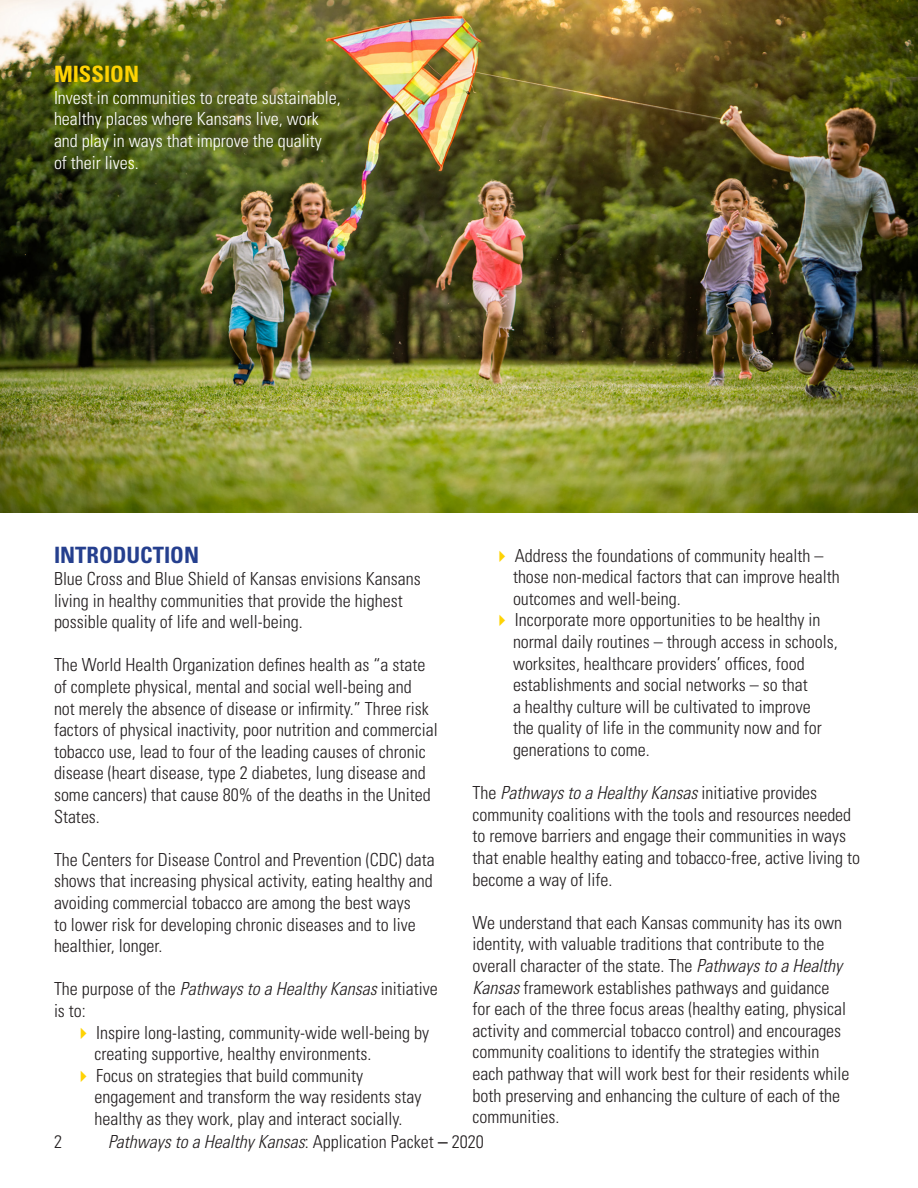
<style>
.page{position:relative;width:918px;height:1188px;background:#fff}
.page>*{position:absolute;margin:0;border:0;box-sizing:border-box;transform-origin:0 0}
.t1{font:700 condensed 22.5px "Univers LT Std";color:#253f8e}
.t2{font:700 condensed 22.5px "Univers LT Std";color:#fed304}
.t3{font:300 condensed 18px/21.6px "Univers LT Std";color:#231f20}
.t4{font:300 condensed 18px/21.6px "Univers LT Std";color:#fff}
.t5{font:italic 300 condensed 18px "Univers LT Std";color:#231f20}
.s1{font-style:italic}
.s2{color:#fed304}
.s3{font-style:normal}
.s4{font-family:"Mencken Std Text";font-weight:800;font-style:normal;font-stretch:normal}
</style>
<div class="page">
<img style="left:0;top:0;width:918px;height:513px">
<p class="t2" style="left:54px;top:60px;width:87px">MISSION</p>
<p class="t4" style="left:54px;top:87px;width:288px">Invest in communities to create sustainable, healthy places where Kansans live, work and play in ways that improve the quality<br>of their lives.</p>
<p class="t1" style="left:54px;top:542px;width:147px">INTRODUCTION</p>
<p class="t3" style="left:54px;top:568px;width:368px">Blue Cross and Blue Shield of Kansas envisions Kansans living in healthy communities that provide the highest possible quality of life and well-being.</p>
<p class="t3" style="left:54px;top:654px;width:385px">The World Health Organization defines health as “a state of complete physical, mental and social well-being and<br>not merely the absence of disease or infirmity.” Three risk factors of physical inactivity, poor nutrition and commercial tobacco use, lead to four of the leading causes of chronic disease (heart disease, type 2 diabetes, lung disease and some cancers) that cause 80% of the deaths in the United States.</p>
<p class="t3" style="left:54px;top:849px;width:382px">The Centers for Disease Control and Prevention (CDC) data shows that increasing physical activity, eating healthy and avoiding commercial tobacco are among the best ways<br>to lower risk for developing chronic diseases and to live healthier, longer.</p>
<p class="t3" style="left:54px;top:978px;width:385px">The purpose of the <span class="s1">Pathways to a Healthy Kansas</span> initiative is to:</p>
<p class="t3" style="left:94px;top:1022px;width:336px;text-indent:-20px"><span class="s2">✔</span> Inspire long-lasting, community-wide well-being by creating supportive, healthy environments.</p>
<p class="t3" style="left:94px;top:1065px;width:328px;text-indent:-20px"><span class="s2">✔</span> Focus on strategies that build community engagement and transform the way residents stay healthy as they work, play and interact socially.</p>
<p class="t3" style="left:513px;top:544px;width:328px;text-indent:-20px"><span class="s2">✔</span> Address the foundations of community health – those non-medical factors that can improve health outcomes and well-being.</p>
<p class="t3" style="left:513px;top:609px;width:326px;text-indent:-20px"><span class="s2">✔</span> Incorporate more opportunities to be healthy in normal daily routines – through access in schools, worksites, healthcare providers’ offices, food establishments and social networks – so that<br>a healthy culture will be cultivated to improve<br>the quality of life in the community now and for generations to come.</p>
<p class="t3" style="left:472px;top:782px;width:389px">The <span class="s1">Pathways to a Healthy Kansas</span> initiative provides community coalitions with the tools and resources needed to remove barriers and engage their communities in ways that enable healthy eating and tobacco-free, active living to become a way of life.</p>
<p class="t3" style="left:472px;top:912px;width:378px">We understand that each Kansas community has its own identity, with valuable traditions that contribute to the overall character of the state. The <span class="s1">Pathways to a Healthy Kansas</span> framework establishes pathways and guidance for each of the three focus areas (healthy eating, physical activity and commercial tobacco control) and encourages community coalitions to identify the strategies within each pathway that will work best for their residents while both preserving and enhancing the culture of each of the communities.</p>
<p class="t3" style="left:54px;top:1131px;width:9px">2</p>
<p class="t5" style="left:108px;top:1131px;width:377px">Pathways to a Healthy Kansas<span class="s3">: Application Packet</span> <span class="s4">–</span> <span class="s3">2020</span></p>
</div>
